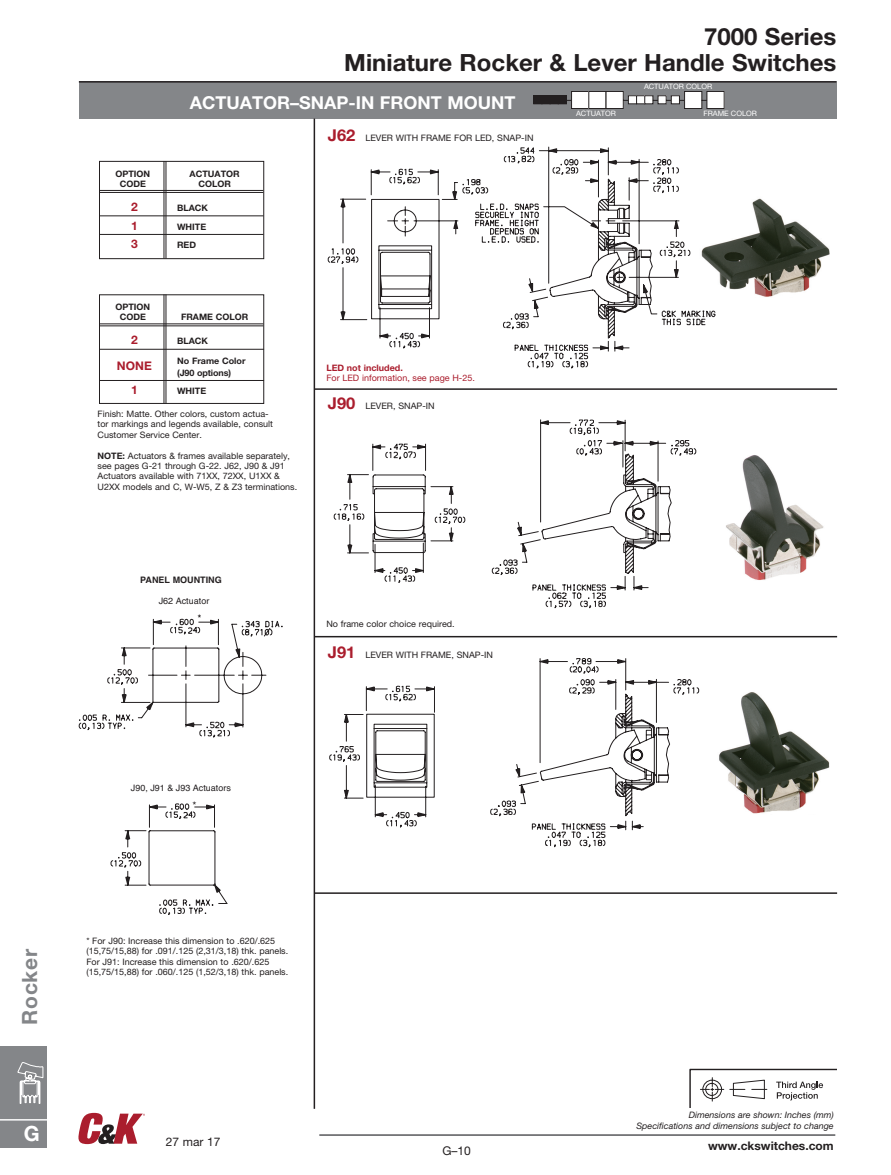
<style>
.page{position:relative;width:891px;height:1175px;background:#fff}
.page>*{position:absolute;margin:0;border:0;box-sizing:border-box;transform-origin:0 0}
.t1{font:700 23.7px/25.2px "Helvetica Neue LT Std";color:#231f20;text-align:right}
.t2{font:700 21px "Helvetica Neue";letter-spacing:.03em;color:#848689}
.t3{font:700 21px "Helvetica Neue";color:#fff}
.t4{font:700 17.85px "Helvetica Neue LT Std";color:#fff}
.t5{font:12px "Helvetica Neue LT Std";color:#231f20}
.t6{font:700 11.85px "Helvetica Neue LT Std";color:#231f20}
.t7{font:700 11.85px "Helvetica Neue LT Std";color:#aa1d2d}
.t8{font:11.85px "Helvetica Neue LT Std";color:#231f20}
.t9{font:10.35px "Helvetica";color:#231f20}
.t10{font:8.85px/10.4px "Helvetica Neue LT Std";color:#231f20}
.t11{font:700 8.85px/10.4px "Helvetica Neue LT Std";color:#231f20;text-align:center}
.t12{font:italic 8.85px/11.9px "Helvetica Neue LT Std";color:#231f20;text-align:right}
.t13{font:8.85px "Helvetica";color:#231f20}
.t14{font:8.85px "Helvetica Neue LT Std";color:#aa1d2d}
.t15{font:700 8.85px "Helvetica Neue LT Std";color:#aa1d2d}
.t16{font:700 8.85px "Helvetica";color:#231f20}
.t17{font:7.35px "Helvetica Neue LT Std";color:#fff}
.s1{font-weight:700}
.s2{font-weight:700;font-size:16.35px;color:#aa1d2d}
</style>
<div class="page">
<hr style="left:319px;top:1134px;width:516px;height:1px;background:#57585a">
<svg style="left:78px;top:1112px;width:67px;height:32px"></svg>
<div style="left:0;top:1045px;width:47px;height:102px;background:#848689"></div>
<hr style="left:0;top:1119px;width:47px;height:1px;background:#fff">
<svg style="left:17px;top:1062px;width:27px;height:42px"></svg>
<div style="left:79px;top:81px;width:757px;height:38px;background:#848689"></div>
<div style="left:534px;top:96px;width:8px;height:8px;background:#231f20"></div>
<div style="left:533px;top:95px;width:9px;height:9px;border:1px solid #231f20"></div>
<div style="left:542px;top:96px;width:8px;height:8px;background:#231f20"></div>
<div style="left:542px;top:95px;width:8px;height:9px;border:1px solid #231f20"></div>
<div style="left:550px;top:96px;width:8px;height:8px;background:#231f20"></div>
<div style="left:550px;top:95px;width:9px;height:9px;border:1px solid #231f20"></div>
<svg style="left:558px;top:95px;width:13px;height:9px"></svg>
<div style="left:572px;top:91px;width:17px;height:17px;background:#fff"></div>
<div style="left:571px;top:91px;width:18px;height:18px;border:1px solid #231f20"></div>
<div style="left:589px;top:91px;width:17px;height:17px;background:#fff"></div>
<div style="left:588px;top:91px;width:18px;height:18px;border:1px solid #231f20"></div>
<svg style="left:605px;top:91px;width:24px;height:18px"></svg>
<div style="left:628px;top:96px;width:9px;height:8px;background:#fff"></div>
<div style="left:628px;top:95px;width:9px;height:9px;border:1px solid #231f20"></div>
<div style="left:637px;top:96px;width:8px;height:8px;background:#fff"></div>
<div style="left:636px;top:95px;width:9px;height:9px;border:1px solid #231f20"></div>
<svg style="left:644px;top:91px;width:63px;height:18px"></svg>
<div style="left:707px;top:91px;width:17px;height:17px;background:#fff"></div>
<div style="left:707px;top:91px;width:18px;height:18px;border:1px solid #231f20"></div>
<img style="left:719px;top:692px;width:111px;height:122px">
<img style="left:726px;top:455px;width:98px;height:125px">
<img style="left:715px;top:198px;width:115px;height:99px">
<svg style="left:328px;top:147px;width:387px;height:221px"></svg>
<svg style="left:334px;top:419px;width:362px;height:189px"></svg>
<svg style="left:329px;top:658px;width:370px;height:189px"></svg>
<svg style="left:79px;top:618px;width:204px;height:296px"></svg>
<hr style="left:314px;top:119px;width:1px;height:989px;background:#231f20">
<hr style="left:314px;top:388px;width:523px;height:2px;background:#231f20">
<hr style="left:314px;top:636px;width:523px;height:1px;background:#231f20">
<hr style="left:314px;top:892px;width:523px;height:2px;background:#231f20">
<hr style="left:100px;top:190px;width:163px;height:1px;background:#231f20">
<hr style="left:100px;top:192px;width:163px;height:1px;background:#231f20">
<hr style="left:100px;top:215px;width:164px;height:1px;background:#231f20">
<hr style="left:100px;top:234px;width:164px;height:1px;background:#231f20">
<div style="left:99px;top:161px;width:165px;height:98px;border:1px solid #231f20"></div>
<hr style="left:165px;top:161px;width:1px;height:97px;background:#231f20">
<hr style="left:163px;top:161px;width:1px;height:97px;background:#231f20">
<hr style="left:100px;top:323px;width:163px;height:1px;background:#231f20">
<hr style="left:100px;top:325px;width:163px;height:1px;background:#231f20">
<hr style="left:100px;top:349px;width:164px;height:1px;background:#231f20">
<hr style="left:100px;top:380px;width:164px;height:1px;background:#231f20">
<div style="left:99px;top:294px;width:165px;height:110px;border:1px solid #231f20"></div>
<hr style="left:165px;top:294px;width:1px;height:110px;background:#231f20">
<hr style="left:163px;top:294px;width:1px;height:110px;background:#231f20">
<svg style="left:689px;top:1068px;width:147px;height:39px"></svg>
<hr style="left:79px;top:81px;width:757px;height:2px;background:#231f20">
<h1 class="t1" style="left:344px;top:24px;width:494px">7000 Series<br>Miniature Rocker &amp; Lever Handle Switches</h1>
<h3 class="t4" style="left:190px;top:91px;width:327px">ACTUATOR–SNAP-IN FRONT MOUNT</h3>
<p class="t17" style="left:644px;top:82px;width:70px">ACTUATOR COLOR</p>
<p class="t17" style="left:576px;top:109px;width:41px">ACTUATOR</p>
<p class="t17" style="left:703px;top:109px;width:55px">FRAME COLOR</p>
<p class="t11" style="left:115px;top:168px;width:36px">OPTION<br>CODE</p>
<p class="t11" style="left:190px;top:168px;width:52px">ACTUATOR<br>COLOR</p>
<h3 class="t7" style="left:131px;top:199px;width:8px">2</h3>
<p class="t11" style="left:177px;top:202px;width:32px">BLACK</p>
<h3 class="t7" style="left:131px;top:218px;width:8px">1</h3>
<p class="t11" style="left:177px;top:221px;width:31px">WHITE</p>
<h3 class="t7" style="left:131px;top:236px;width:8px">3</h3>
<p class="t11" style="left:177px;top:240px;width:20px">RED</p>
<p class="t11" style="left:115px;top:301px;width:36px">OPTION<br>CODE</p>
<p class="t11" style="left:181px;top:312px;width:69px">FRAME COLOR</p>
<h3 class="t7" style="left:131px;top:333px;width:8px">2</h3>
<p class="t11" style="left:177px;top:336px;width:32px">BLACK</p>
<h3 class="t7" style="left:117px;top:358px;width:36px">NONE</h3>
<p class="t11" style="left:177px;top:354px;width:70px;line-height:11.9px;text-align:left">No Frame Color (J90 options)</p>
<h3 class="t7" style="left:131px;top:382px;width:8px">1</h3>
<p class="t11" style="left:177px;top:386px;width:31px">WHITE</p>
<p class="t10" style="left:98px;top:408px;width:177px">Finish: Matte. Other colors, custom actua&shy;tor markings and legends available, consult<br>Customer Service Center.</p>
<p class="t10" style="left:98px;top:450px;width:201px"><span class="s1">NOTE:</span> Actuators &amp; frames available separately, see pages G-21 through G-22. J62, J90 &amp; J91<br>Actuators available with 71XX, 72XX, U1XX &amp; U2XX models and C, W-W5, Z &amp; Z3 terminations.</p>
<p class="t10" style="left:328px;top:132px;width:207px"><span class="s2">J62</span> LEVER WITH FRAME FOR LED, SNAP-IN</p>
<p class="t15" style="left:326px;top:362px;width:78px">LED not included.</p>
<p class="t14" style="left:326px;top:373px;width:150px">For LED information, see page H-25.</p>
<p class="t10" style="left:328px;top:400px;width:108px"><span class="s2">J90</span> LEVER, SNAP-IN</p>
<p class="t16" style="left:140px;top:573px;width:83px">PANEL MOUNTING</p>
<p class="t13" style="left:159px;top:595px;width:52px">J62 Actuator</p>
<p class="t16" style="left:198px;top:612px;width:5px">*</p>
<p class="t10" style="left:326px;top:619px;width:130px">No frame color choice required.</p>
<p class="t10" style="left:328px;top:649px;width:167px"><span class="s2">J91</span> LEVER WITH FRAME, SNAP-IN</p>
<p class="t13" style="left:131px;top:781px;width:102px">J90, J91 &amp; J93 Actuators</p>
<p class="t9" style="left:193px;top:798px;width:6px">*</p>
<h2 class="t2" style="left:17px;top:1024px;width:77px;rotate:-90deg">Rocker</h2>
<h2 class="t3" style="left:24px;top:1120px;width:17px">G</h2>
<p class="t10" style="left:86px;top:935px;width:203px">* For J90: Increase this dimension to .620/.625 (15,75/15,88) for .091/.125 (2,31/3,18) thk. panels.<br>For J91: Increase this dimension to .620/.625 (15,75/15,88) for .060/.125 (1,52/3,18) thk. panels.</p>
<h3 class="t8" style="left:166px;top:1134px;width:56px">27 mar 17</h3>
<h3 class="t5" style="left:442px;top:1143px;width:30px">G–10</h3>
<p class="t12" style="left:636px;top:1108px;width:199px">Dimensions are shown: Inches (mm)<br>Specifications and dimensions subject to change</p>
<h3 class="t6" style="left:708px;top:1138px;width:127px">www.ckswitches.com</h3>
</div>
